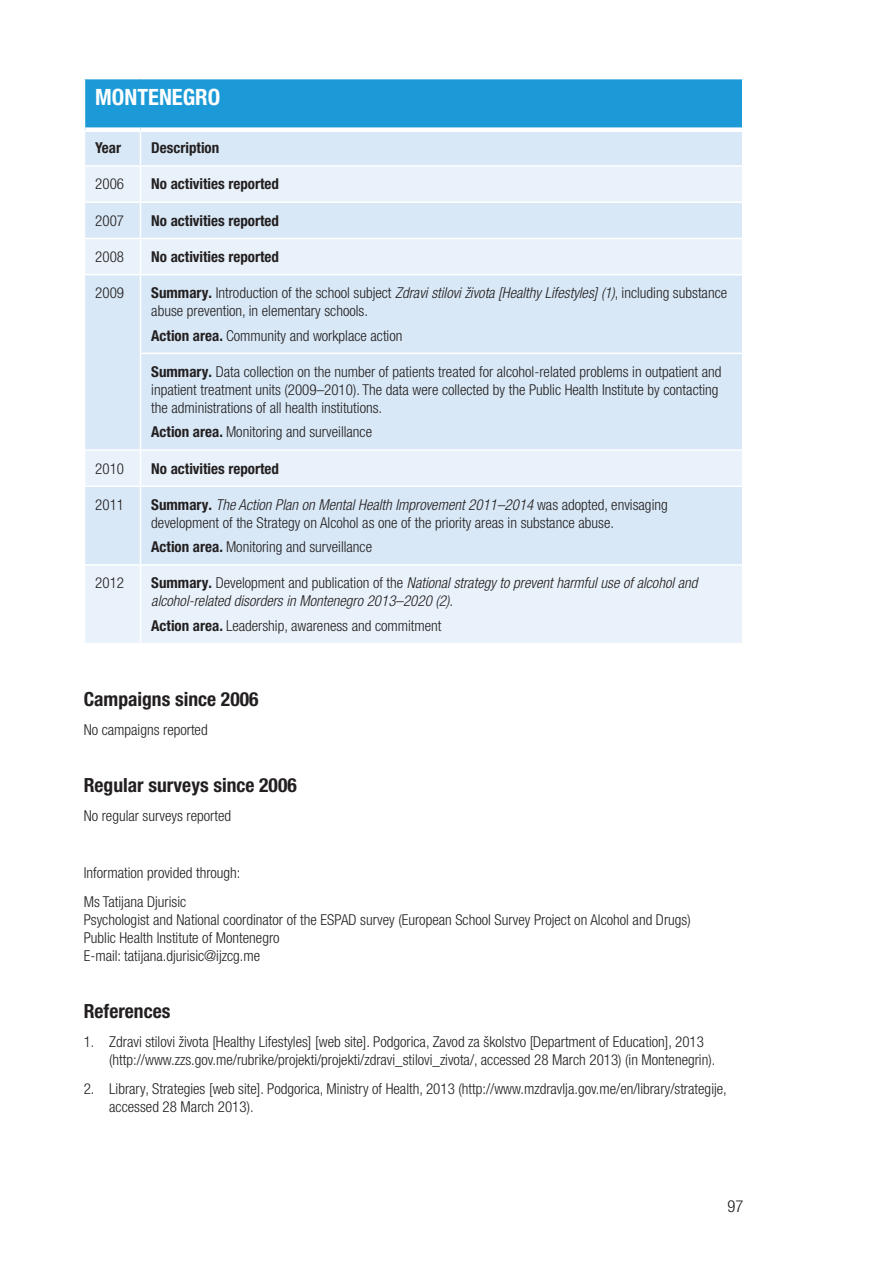
<style>
.page{position:relative;width:892px;height:1270px;background:#fff}
.page>*{position:absolute;margin:0;border:0;box-sizing:border-box;transform-origin:0 0}
.t1{font:700 condensed 22.5px "Helvetica Neue LT Pro";color:#fff}
.t2{font:700 condensed 19.5px "Helvetica Neue LT Pro";color:#231f20}
.t3{font:300 condensed 16.5px "Helvetica Neue LT Pro";color:#231f20}
.t4{font:300 condensed 15px/18px "Helvetica Neue LT Pro";color:#231f20}
.t5{font:italic 300 condensed 15px/18px "Helvetica Neue LT Pro";color:#231f20}
.t6{font:700 condensed 15px "Helvetica Neue LT Pro";color:#231f20}
.s1{font-weight:700}
.s2{font-style:italic}
.s3{font-weight:700;font-style:normal}
.s4{font-style:normal}
</style>
<div class="page">
<div style="left:84px;top:79px;width:658px;height:51px;background:#1b9ad7"></div>
<div style="left:85px;top:132px;width:656px;height:33px;background:#d8e8f6"></div>
<svg style="left:85px;top:167px;width:656px;height:475px;background:#deebf7"></svg>
<hr style="left:84px;top:79px;width:1px;height:51px;background:#fff">
<hr style="left:741px;top:79px;width:2px;height:51px;background:#fff">
<div style="left:85px;top:127px;width:55px;height:5px;background:#fff"></div>
<hr style="left:140px;top:132px;width:1px;height:33px;background:#fff">
<div style="left:140px;top:127px;width:601px;height:5px;background:#fff"></div>
<hr style="left:140px;top:167px;width:1px;height:34px;background:#fff">
<hr style="left:84px;top:201px;width:56px;height:2px;background:#fff">
<hr style="left:140px;top:203px;width:1px;height:35px;background:#fff">
<hr style="left:140px;top:201px;width:603px;height:2px;background:#fff">
<hr style="left:84px;top:238px;width:56px;height:1px;background:#fff">
<hr style="left:140px;top:239px;width:1px;height:35px;background:#fff">
<hr style="left:140px;top:238px;width:603px;height:1px;background:#fff">
<hr style="left:84px;top:274px;width:56px;height:1px;background:#fff">
<hr style="left:140px;top:275px;width:1px;height:77px;background:#fff">
<hr style="left:140px;top:274px;width:603px;height:1px;background:#fff">
<hr style="left:140px;top:354px;width:1px;height:95px;background:#fff">
<hr style="left:140px;top:352px;width:603px;height:2px;background:#fff">
<hr style="left:84px;top:449px;width:56px;height:1px;background:#fff">
<hr style="left:140px;top:450px;width:1px;height:35px;background:#fff">
<hr style="left:140px;top:449px;width:603px;height:1px;background:#fff">
<hr style="left:84px;top:485px;width:56px;height:2px;background:#fff">
<hr style="left:140px;top:487px;width:1px;height:77px;background:#fff">
<hr style="left:140px;top:485px;width:603px;height:2px;background:#fff">
<hr style="left:84px;top:564px;width:56px;height:1px;background:#fff">
<hr style="left:140px;top:565px;width:1px;height:77px;background:#fff">
<hr style="left:140px;top:564px;width:603px;height:1px;background:#fff">
<h1 class="t1" style="left:95px;top:84px;width:126px">MONTENEGRO</h1>
<p class="t6" style="left:95px;top:139px;width:27px">Year</p>
<p class="t6" style="left:151px;top:139px;width:69px">Description</p>
<p class="t4" style="left:95px;top:175px;width:30px">2006</p>
<p class="t6" style="left:151px;top:175px;width:129px">No activities reported</p>
<p class="t4" style="left:95px;top:211px;width:30px">2007</p>
<p class="t6" style="left:151px;top:211px;width:129px">No activities reported</p>
<p class="t4" style="left:95px;top:247px;width:30px">2008</p>
<p class="t6" style="left:151px;top:247px;width:129px">No activities reported</p>
<p class="t4" style="left:95px;top:284px;width:30px">2009</p>
<p class="t4" style="left:151px;top:284px;width:577px"><span class="s1">Summary.</span> Introduction of the school subject <span class="s2">Zdravi stilovi života [Healthy Lifestyles] (1)</span>, including substance abuse prevention, in elementary schools.</p>
<p class="t4" style="left:151px;top:326px;width:252px"><span class="s1">Action area.</span> Community and workplace action</p>
<p class="t4" style="left:151px;top:362px;width:571px"><span class="s1">Summary.</span> Data collection on the number of patients treated for alcohol-related problems in outpatient and inpatient treatment units (2009–2010). The data were collected by the Public Health Institute by contacting the administrations of all health institutions.</p>
<p class="t4" style="left:151px;top:423px;width:222px"><span class="s1">Action area.</span> Monitoring and surveillance</p>
<p class="t4" style="left:95px;top:459px;width:30px">2010</p>
<p class="t6" style="left:151px;top:459px;width:129px">No activities reported</p>
<p class="t4" style="left:95px;top:495px;width:30px">2011</p>
<p class="t4" style="left:151px;top:495px;width:517px"><span class="s1">Summary.</span> <span class="s2">The Action Plan on Mental Health Improvement 2011–2014</span> was adopted, envisaging development of the Strategy on Alcohol as one of the priority areas in substance abuse.</p>
<p class="t4" style="left:151px;top:537px;width:222px"><span class="s1">Action area.</span> Monitoring and surveillance</p>
<p class="t4" style="left:95px;top:574px;width:30px">2012</p>
<p class="t5" style="left:151px;top:574px;width:547px"><span class="s3">Summary.</span> <span class="s4">Development and publication of the</span> National strategy to prevent harmful use of alcohol and alcohol-related disorders in Montenegro 2013–2020 (2)<span class="s4">.</span></p>
<p class="t4" style="left:151px;top:616px;width:291px"><span class="s1">Action area.</span> Leadership, awareness and commitment</p>
<h2 class="t2" style="left:84px;top:687px;width:176px">Campaigns since 2006</h2>
<p class="t4" style="left:84px;top:720px;width:125px">No campaigns reported</p>
<h2 class="t2" style="left:84px;top:773px;width:214px">Regular surveys since 2006</h2>
<p class="t4" style="left:84px;top:806px;width:149px">No regular surveys reported</p>
<p class="t4" style="left:84px;top:858px;width:158px;line-height:28.7px">Information provided through:<br>Ms Tatijana Djurisic</p>
<p class="t4" style="left:84px;top:910px;width:608px">Psychologist and National coordinator of the ESPAD survey (European School Survey Project on Alcohol and Drugs)<br>Public Health Institute of Montenegro<br>E-mail: tatijana.djurisic@ijzcg.me</p>
<h2 class="t2" style="left:84px;top:999px;width:88px">References</h2>
<p class="t4" style="left:109px;top:1032px;width:607px;text-indent:-26px">1. Zdravi stilovi života [Healthy Lifestyles] [web site]. Podgorica, Zavod za školstvo [Department of Education], 2013 (http://www.zzs.gov.me/rubrike/projekti/projekti/zdravi_stilovi_zivota/, accessed 28 March 2013) (in Montenegrin).</p>
<p class="t4" style="left:109px;top:1078px;width:618px;text-indent:-26px">2. Library, Strategies [web site]. Podgorica, Ministry of Health, 2013 (http://www.mzdravlja.gov.me/en/library/strategije, accessed 28 March 2013).</p>
<p class="t3" style="left:727px;top:1196px;width:17px">97</p>
</div>
